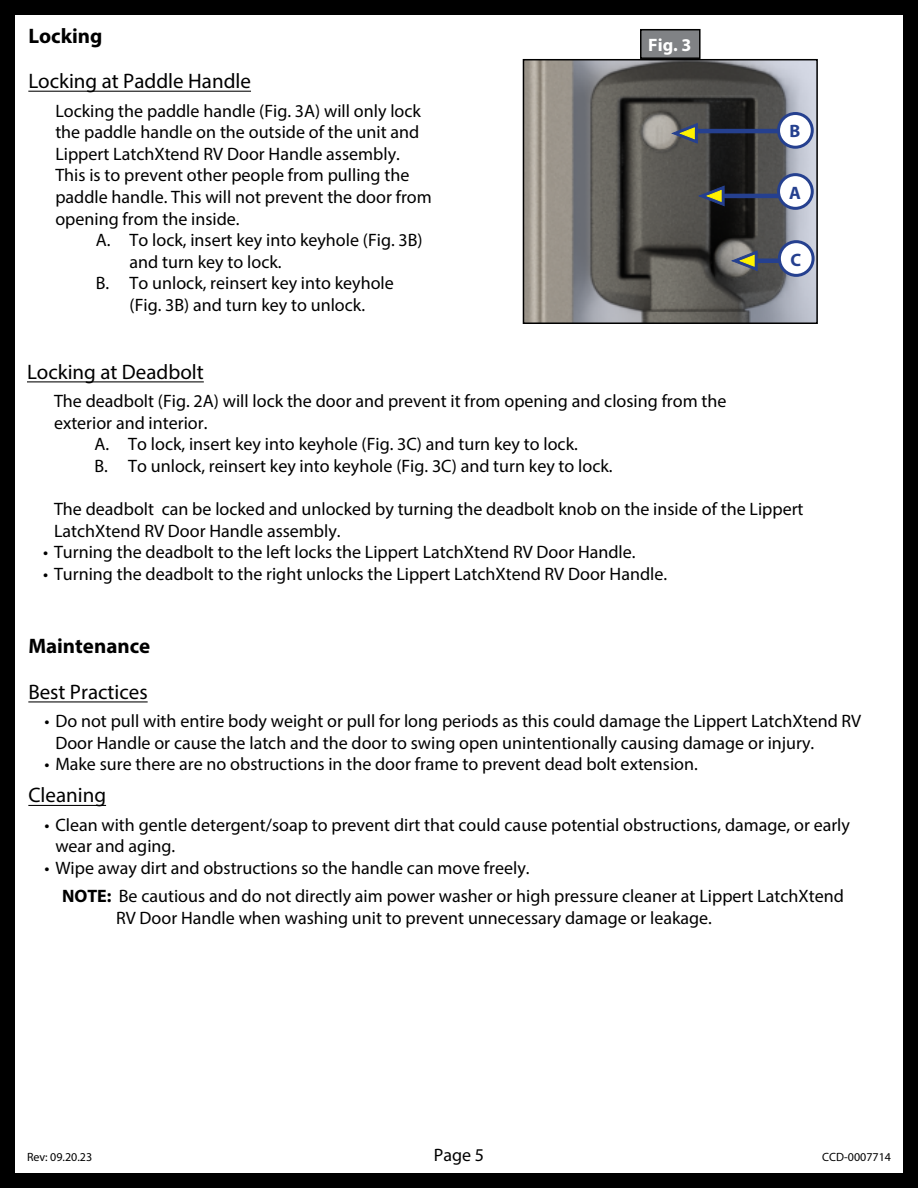
<style>
.page{position:relative;width:918px;height:1188px;background:#fff}
.page>*{position:absolute;margin:0;border:0;box-sizing:border-box;transform-origin:0 0}
.t1{font:21px "Myriad Pro";color:#000}
.t2{font:700 21px "Myriad Pro";color:#000}
.t3{font:18px/21.6px "Myriad Pro";color:#000}
.t4{font:700 18px "Myriad Pro";color:#fff}
.t5{font:700 18px "Myriad Pro";color:#25408f}
.t6{font:12px "Myriad Pro";color:#000}
.s1{font-weight:700}
</style>
<div class="page">
<div style="left:0;top:0;width:918px;height:1188px;border:15px solid #000"></div>
<hr style="left:28px;top:91px;width:223px;height:1px;background:#000">
<img style="left:526px;top:62px;width:289px;height:259px">
<div style="left:523px;top:59px;width:295px;height:265px;border:2px solid #000"></div>
<div style="left:641px;top:30px;width:59px;height:28px;background:#808285"></div>
<div style="left:640px;top:29px;width:61px;height:30px;border:2px solid #000"></div>
<hr style="left:695px;top:129px;width:102px;height:4px;background:#25408f">
<svg style="left:672px;top:124px;width:25px;height:19px"></svg>
<hr style="left:725px;top:194px;width:72px;height:4px;background:#25408f">
<svg style="left:699px;top:186px;width:25px;height:20px"></svg>
<hr style="left:757px;top:259px;width:40px;height:4px;background:#25408f">
<svg style="left:732px;top:251px;width:25px;height:20px"></svg>
<hr style="left:27px;top:381px;width:177px;height:1px;background:#000">
<div style="left:779px;top:114px;width:33px;height:33px;background:#fff;border-radius:50%"></div>
<div style="left:777px;top:112px;width:37px;height:37px;border:3px solid #25408f;border-radius:50%"></div>
<div style="left:779px;top:175px;width:33px;height:33px;background:#fff;border-radius:50%"></div>
<div style="left:777px;top:173px;width:37px;height:37px;border:3px solid #25408f;border-radius:50%"></div>
<div style="left:779px;top:242px;width:34px;height:33px;background:#fff;border-radius:50%"></div>
<div style="left:778px;top:240px;width:37px;height:37px;border:3px solid #25408f;border-radius:50%"></div>
<hr style="left:28px;top:701px;width:120px;height:1px;background:#000">
<hr style="left:28px;top:805px;width:78px;height:1px;background:#000">
<p class="t2" style="left:28px;top:22px;width:76px">Locking</p>
<p class="t1" style="left:28px;top:68px;width:224px">Locking at Paddle Handle</p>
<p class="t3" style="left:55px;top:99px;width:378px">Locking the paddle handle (Fig. 3A) will only lock the paddle handle on the outside of the unit and Lippert LatchXtend RV Door Handle assembly.<br>This is to prevent other people from pulling the paddle handle. This will not prevent the door from opening from the inside.</p>
<p class="t3" style="left:96px;top:229px;width:328px">A. To lock, insert key into keyhole (Fig. 3B)</p>
<p class="t3" style="left:130px;top:251px;width:153px">and turn key to lock.</p>
<p class="t3" style="left:96px;top:272px;width:300px">B. To unlock, reinsert key into keyhole</p>
<p class="t3" style="left:130px;top:294px;width:237px">(Fig. 3B) and turn key to unlock.</p>
<p class="t4" style="left:648px;top:33px;width:45px">Fig. 3</p>
<p class="t5" style="left:790px;top:120px;width:12px">B</p>
<p class="t5" style="left:789px;top:181px;width:13px">A</p>
<p class="t5" style="left:790px;top:248px;width:12px">C</p>
<p class="t1" style="left:27px;top:359px;width:178px">Locking at Deadbolt</p>
<p class="t3" style="left:54px;top:390px;width:674px">The deadbolt (Fig. 2A) will lock the door and prevent it from opening and closing from the</p>
<p class="t3" style="left:54px;top:412px;width:155px">exterior and interior.</p>
<p class="t3" style="left:94px;top:433px;width:485px">A. To lock, insert key into keyhole (Fig. 3C) and turn key to lock.</p>
<p class="t3" style="left:94px;top:455px;width:520px">B. To unlock, reinsert key into keyhole (Fig. 3C) and turn key to lock.</p>
<p class="t3" style="left:54px;top:498px;width:751px">The deadbolt can be locked and unlocked by turning the deadbolt knob on the inside of the Lippert<br>LatchXtend RV Door Handle assembly.</p>
<p class="t3" style="left:43px;top:541px;width:594px">• Turning the deadbolt to the left locks the Lippert LatchXtend RV Door Handle.</p>
<p class="t3" style="left:43px;top:563px;width:625px">• Turning the deadbolt to the right unlocks the Lippert LatchXtend RV Door Handle.</p>
<p class="t2" style="left:28px;top:633px;width:123px">Maintenance</p>
<p class="t1" style="left:28px;top:679px;width:121px">Best Practices</p>
<p class="t3" style="left:55px;top:710px;width:808px;text-indent:-11px">• Do not pull with entire body weight or pull for long periods as this could damage the Lippert LatchXtend RV<br>Door Handle or cause the latch and the door to swing open unintentionally causing damage or injury.</p>
<p class="t3" style="left:45px;top:753px;width:655px">• Make sure there are no obstructions in the door frame to prevent dead bolt extension.</p>
<p class="t1" style="left:28px;top:782px;width:79px">Cleaning</p>
<p class="t3" style="left:55px;top:814px;width:796px;text-indent:-11px">• Clean with gentle detergent/soap to prevent dirt that could cause potential obstructions, damage, or early wear and aging.</p>
<p class="t3" style="left:62px;top:853px;width:783px;line-height:28.3px;text-indent:-18px">• Wipe away dirt and obstructions so the handle can move freely.<br><span class="s1">NOTE:</span> Be cautious and do not directly aim power washer or high pressure cleaner at Lippert LatchXtend</p>
<p class="t3" style="left:116px;top:907px;width:597px">RV Door Handle when washing unit to prevent unnecessary damage or leakage.</p>
<p class="t6" style="left:27px;top:1150px;width:67px">Rev: 09.20.23</p>
<p class="t3" style="left:434px;top:1144px;width:52px">Page 5</p>
<p class="t6" style="left:822px;top:1150px;width:70px">CCD-0007714</p>
</div>
